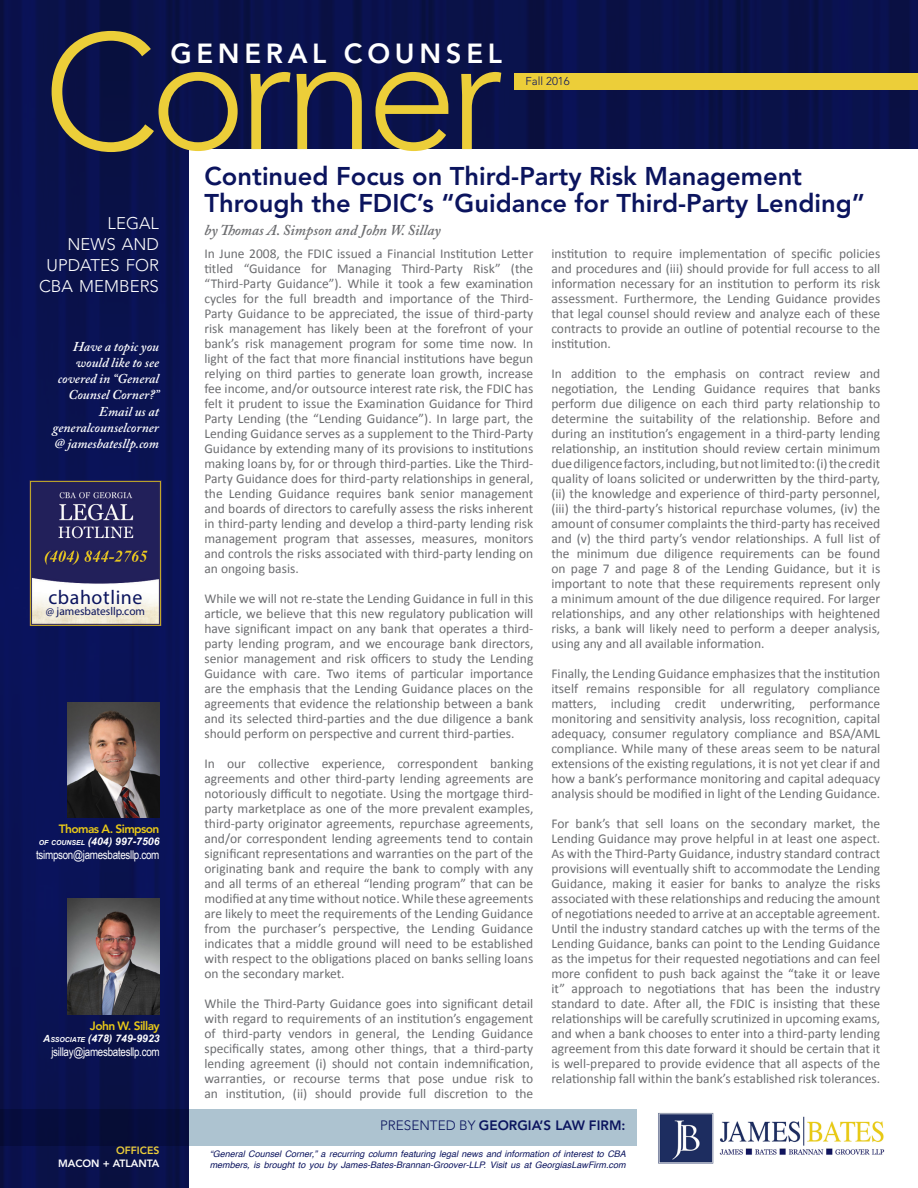
<style>
.page{position:relative;width:918px;height:1188px;background:#fff}
.page>*{position:absolute;margin:0;border:0;box-sizing:border-box;transform-origin:0 0}
.t1{font:300 162.75px "Avenir LT Std";letter-spacing:-.05em;color:#ecce39}
.t2{font:800 27.45px "Avenir LT Std";letter-spacing:.17em;color:#fff}
.t3{font:800 25.5px "Avenir LT Std";color:#0b145e}
.t4{font:19.95px "Myriad Pro";letter-spacing:.03em;color:#0b145e}
.t5{font:300 16.8px/21px "Avenir LT Std";color:#fff;text-align:right}
.t6{font:italic 600 15px "Adobe Caslon Pro";color:#6c6d70}
.t7{font:13.5px/15px "Calibri";color:#6c6d70;text-align:justify}
.t8{font:italic 600 13.5px/16.2px "Adobe Caslon Pro";color:#fff;text-align:right}
.t9{font:800 13.5px "Avenir LT Std";color:#0b145e}
.t10{font:12px "Arial Narrow";letter-spacing:-.025em;color:#fff}
.t11{font:800 12px "Avenir LT Std";letter-spacing:-.05em;color:#e9c917}
.t12{font:11.4px "Myriad Pro";color:#0b145e}
.t13{font:300 11.4px "Avenir LT Std";color:#0b145e}
.t14{font:italic 700 10.5px "Arial";color:#fff}
.t15{font:800 10.5px "Avenir LT Std";color:#fff}
.t16{font:800 10.5px "Avenir LT Std";color:#ecce39}
.t17{font:italic 9px/10.8px "Helvetica";color:#0b145e}
.s1{font-size:6.9px}
.s2{font-size:9.9px}
.s3{font-weight:300}
</style>
<div class="page">
<img style="left:0;top:0;width:918px;height:1188px">
<div style="left:189px;top:149px;width:729px;height:1039px;background:#fff"></div>
<div style="left:514px;top:73px;width:404px;height:16px;background:#ecce39"></div>
<svg style="left:0;top:1109px;width:637px;height:36px;background:#7b8ca4"></svg>
<img style="left:30px;top:480px;width:131px;height:146px">
<img style="left:68px;top:702px;width:92px;height:116px">
<img style="left:68px;top:899px;width:92px;height:115px">
<img style="left:658px;top:1112px;width:227px;height:52px">
<p class="t1" style="left:43px;top:-3px;width:461px">Corner</p>
<p class="t2" style="left:170px;top:37px;width:333px">GENERAL COUNSEL</p>
<p class="t13" style="left:526px;top:74px;width:46px">Fall 2016</p>
<p class="t3" style="left:204px;top:161px;width:599px">Continued Focus on Third-Party Risk Management</p>
<p class="t3" style="left:204px;top:188px;width:662px">Through the FDIC’s “Guidance for Third-Party Lending”</p>
<p class="t6" style="left:204px;top:221px;width:238px">by Thomas A. Simpson and John W. Sillay</p>
<p class="t5" style="left:108px;top:213px;width:53px">LEGAL</p>
<p class="t5" style="left:39px;top:234px;width:121px">NEWS AND<br>UPDATES FOR<br>CBA MEMBERS</p>
<p class="t7" style="left:204px;top:246px;width:330px">In June 2008, the FDIC issued a Financial Institution Letter titled “Guidance for Managing Third-Party Risk” (the “Third-Party Guidance”). While it took a few examination cycles for the full breadth and importance of the Third-Party Guidance to be appreciated, the issue of third-party risk management has likely been at the forefront of your bank’s risk management program for some time now. In light of the fact that more financial institutions have begun relying on third parties to generate loan growth, increase fee income, and/or outsource interest rate risk, the FDIC has felt it prudent to issue the Examination Guidance for Third Party Lending (the “Lending Guidance”). In large part, the Lending Guidance serves as a supplement to the Third-Party Guidance by extending many of its provisions to institutions making loans by, for or through third-parties. Like the Third-Party Guidance does for third-party relationships in general, the Lending Guidance requires bank senior management and boards of directors to carefully assess the risks inherent in third-party lending and develop a third-party lending risk management program that assesses, measures, monitors and controls the risks associated with third-party lending on an ongoing basis.</p>
<p class="t7" style="left:204px;top:591px;width:330px">While we will not re-state the Lending Guidance in full in this article, we believe that this new regulatory publication will have significant impact on any bank that operates a third&shy;party lending program, and we encourage bank directors, senior management and risk officers to study the Lending Guidance with care. Two items of particular importance are the emphasis that the Lending Guidance places on the agreements that evidence the relationship between a bank and its selected third-parties and the due diligence a bank should perform on perspective and current third-parties.</p>
<p class="t7" style="left:204px;top:756px;width:330px">In our collective experience, correspondent banking agreements and other third-party lending agreements are notoriously difficult to negotiate. Using the mortgage third&shy;party marketplace as one of the more prevalent examples, third-party originator agreements, repurchase agreements, and/or correspondent lending agreements tend to contain significant representations and warranties on the part of the originating bank and require the bank to comply with any and all terms of an ethereal “lending program” that can be modified at any time without notice. While these agreements are likely to meet the requirements of the Lending Guidance from the purchaser’s perspective, the Lending Guidance indicates that a middle ground will need to be established with respect to the obligations placed on banks selling loans on the secondary market.</p>
<p class="t7" style="left:204px;top:996px;width:330px">While the Third-Party Guidance goes into significant detail with regard to requirements of an institution’s engagement of third-party vendors in general, the Lending Guidance specifically states, among other things, that a third-party lending agreement (i) should not contain indemnification, warranties, or recourse terms that pose undue risk to an institution, (ii) should provide full discretion to the</p>
<p class="t7" style="left:551px;top:246px;width:330px">institution to require implementation of specific policies and procedures and (iii) should provide for full access to all information necessary for an institution to perform its risk assessment. Furthermore, the Lending Guidance provides that legal counsel should review and analyze each of these contracts to provide an outline of potential recourse to the institution.</p>
<p class="t7" style="left:551px;top:366px;width:330px">In addition to the emphasis on contract review and negotiation, the Lending Guidance requires that banks perform due diligence on each third party relationship to determine the suitability of the relationship. Before and during an institution’s engagement in a third-party lending relationship, an institution should review certain minimum due diligence factors, including, but not limited to: (i) the credit quality of loans solicited or underwritten by the third-party, (ii) the knowledge and experience of third-party personnel, (iii) the third-party’s historical repurchase volumes, (iv) the amount of consumer complaints the third-party has received and (v) the third party’s vendor relationships. A full list of the minimum due diligence requirements can be found on page 7 and page 8 of the Lending Guidance, but it is important to note that these requirements represent only a minimum amount of the due diligence required. For larger relationships, and any other relationships with heightened risks, a bank will likely need to perform a deeper analysis, using any and all available information.</p>
<p class="t7" style="left:551px;top:666px;width:330px">Finally, the Lending Guidance emphasizes that the institution itself remains responsible for all regulatory compliance matters, including credit underwriting, performance monitoring and sensitivity analysis, loss recognition, capital adequacy, consumer regulatory compliance and BSA/AML compliance. While many of these areas seem to be natural extensions of the existing regulations, it is not yet clear if and how a bank’s performance monitoring and capital adequacy analysis should be modified in light of the Lending Guidance.</p>
<p class="t7" style="left:551px;top:816px;width:330px">For bank’s that sell loans on the secondary market, the Lending Guidance may prove helpful in at least one aspect.<br>As with the Third-Party Guidance, industry standard contract provisions will eventually shift to accommodate the Lending Guidance, making it easier for banks to analyze the risks associated with these relationships and reducing the amount of negotiations needed to arrive at an acceptable agreement.<br>Until the industry standard catches up with the terms of the Lending Guidance, banks can point to the Lending Guidance as the impetus for their requested negotiations and can feel more confident to push back against the “take it or leave it” approach to negotiations that has been the industry standard to date. After all, the FDIC is insisting that these relationships will be carefully scrutinized in upcoming exams, and when a bank chooses to enter into a third-party lending agreement from this date forward it should be certain that it is well-prepared to provide evidence that all aspects of the relationship fall within the bank’s established risk tolerances.</p>
<p class="t8" style="left:73px;top:338px;width:87px">Have a topic you</p>
<p class="t8" style="left:76px;top:354px;width:85px">would like to see</p>
<p class="t8" style="left:52px;top:371px;width:108px">covered in “General<br>Counsel Corner?”<br>Email us at generalcounselcorner</p>
<p class="t8" style="left:54px;top:435px;width:106px">@ jamesbatesllp.com</p>
<p class="t4" style="left:48px;top:585px;width:96px">cbahotline</p>
<p class="t12" style="left:46px;top:604px;width:101px">@ jamesbatesllp.com</p>
<p class="t11" style="left:59px;top:821px;width:102px">Thomas A. Simpson</p>
<p class="t14" style="left:39px;top:834px;width:122px"><span class="s1">OF COUNSEL</span> (404) 997-7506</p>
<p class="t10" style="left:36px;top:846px;width:125px">tsimpson@jamesbatesllp.com</p>
<p class="t11" style="left:90px;top:1019px;width:71px">John W. Sillay</p>
<p class="t14" style="left:43px;top:1032px;width:118px"><span class="s2">A</span><span class="s1">SSOCIATE</span> (478) 749-9923</p>
<p class="t10" style="left:51px;top:1043px;width:110px">jsillay@jamesbatesllp.com</p>
<p class="t16" style="left:116px;top:1144px;width:45px">OFFICES</p>
<p class="t15" style="left:58px;top:1157px;width:103px">MACON + ATLANTA</p>
<p class="t9" style="left:380px;top:1117px;width:247px"><span class="s3">PRESENTED BY</span> GEORGIA’S LAW FIRM:</p>
<p class="t17" style="left:210px;top:1149px;width:418px">“General Counsel Corner,” a recurring column featuring legal news and information of interest to CBA members, is brought to you by James-Bates-Brannan-Groover-LLP. Visit us at GeorgiasLawFirm.com</p>
</div>
